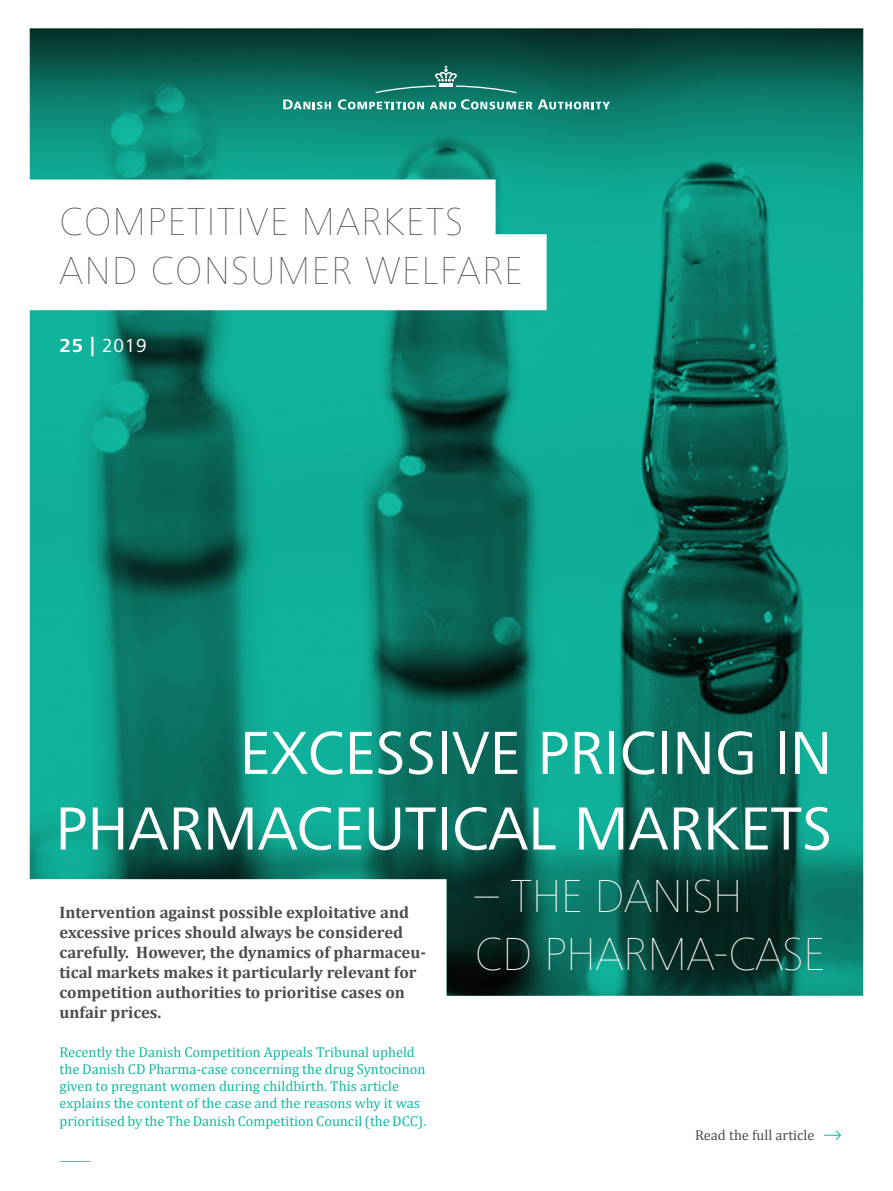
<style>
.page{position:relative;width:893px;height:1191px;background:#fff}
.page>*{position:absolute;margin:0;border:0;box-sizing:border-box;transform-origin:0 0}
.t1{font:63px/75.6px "Frutiger Next Pro";color:#fff;text-align:right}
.t2{font:900 48px/57.6px "Frutiger Next Pro";color:#fff}
.t3{font:900 40.5px/48.6px "Frutiger Next Pro";letter-spacing:.04em;color:#4b4c4d}
.t4{font:19.5px "Frutiger Next Pro";color:#fff}
.t5{font:700 16.65px/20px "Cambria";color:#4b4c4d}
.t6{font:14.4px/17.2px "Cambria";color:#11b9a1}
.t7{font:14.4px "Cambria";color:#4b4c4d}
.s1{font-weight:700}
</style>
<div class="page">
<hr style="left:60px;top:1160px;width:30px;height:1px;background:#7aa7bc">
<img style="left:30px;top:28px;width:833px;height:967px">
<svg style="left:824px;top:1130px;width:17px;height:9px"></svg>
<svg style="left:375px;top:65px;width:141px;height:28px;background:#1e7265"></svg>
<svg style="left:338px;top:99px;width:86px;height:10px"></svg>
<svg style="left:283px;top:99px;width:48px;height:10px"></svg>
<svg style="left:430px;top:99px;width:180px;height:10px"></svg>
<svg style="left:29px;top:179px;width:517px;height:131px"></svg>
<h3 class="t3" style="left:60px;top:197px;width:464px">COMPETITIVE MARKETS<br>AND CONSUMER WELFARE</h3>
<h3 class="t4" style="left:60px;top:334px;width:89px"><span class="s1">25 |</span> 2019</h3>
<h1 class="t1" style="left:55px;top:715px;width:778px">EXCESSIVE PRICING IN<br>PHARMACEUTICAL MARKETS</h1>
<p class="t5" style="left:60px;top:901px;width:368px">Intervention against possible exploitative and excessive prices should always be considered carefully. However, the dynamics of pharmaceu&shy;tical markets makes it particularly relevant for competition authorities to prioritise cases on unfair prices.</p>
<p class="t6" style="left:60px;top:1042px;width:368px">Recently the Danish Competition Appeals Tribunal upheld the Danish CD Pharma-case concerning the drug Syntocinon given to pregnant women during childbirth. This article explains the content of the case and the reasons why it was prioritised by the The Danish Competition Council (the DCC).</p>
<h2 class="t2" style="left:475px;top:867px;width:351px">– THE DANISH<br>CD PHARMA-CASE</h2>
<p class="t7" style="left:695px;top:1126px;width:121px">Read the full article</p>
</div>
